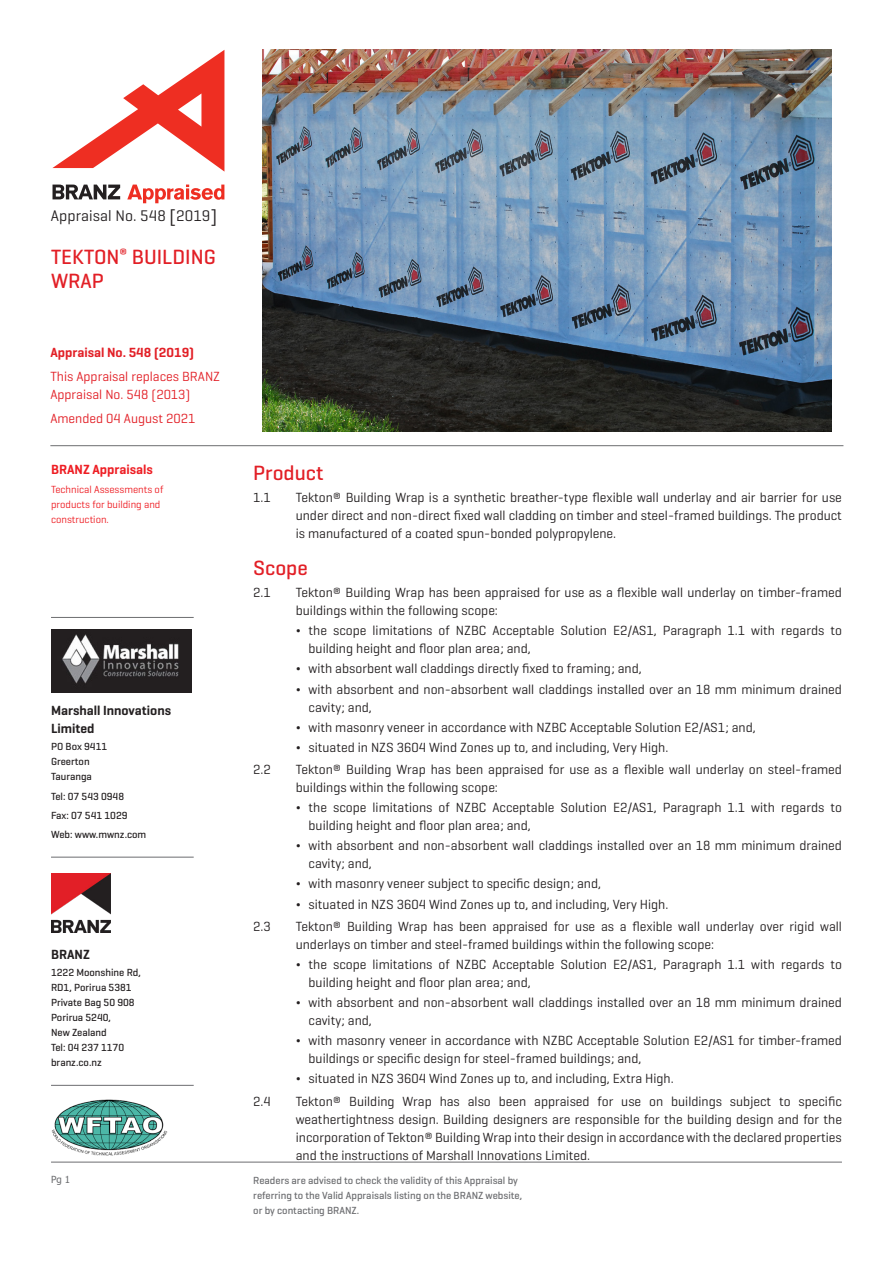
<style>
.page{position:relative;width:893px;height:1263px;background:#fff}
.page>*{position:absolute;margin:0;border:0;box-sizing:border-box;transform-origin:0 0}
.H3_Geo_P{font:500 21px/24px "Geogrotesque";color:#e21f26}
.t1{font:15.6px "Geogrotesque";letter-spacing:.005em;color:#231f20}
.t2{font:13.5px/18px "Geogrotesque";color:#231f20}
.H4_Geo_P{font:13.5px/18px "Geogrotesque";color:#e21f26}
.H5_Geo_P{font:600 13.5px/18px "Geogrotesque";color:#231f20}
.H4_Geo_P-2{font:600 13.5px "Geogrotesque";color:#e21f26}
.Body{font:600 13.5px "Geogrotesque";color:#ee1d23}
.Small_Body_Geo_P{font:500 10.5px/15px "Geogrotesque";color:#231f20}
.Small_Body_Geo_P-2{font:500 10.5px/15px "Geogrotesque";color:#6c6d70}
.Body-2{font:10.5px/15px "Geogrotesque";color:#ee1d23}
.t3{font:9.75px "Tahoma";color:#6c6d70}
.s1{font-size:18.3px}
.s2{font-weight:500}
</style>
<div class="page">
<hr style="left:51px;top:617px;width:143px;height:1px;background:#6c6d70">
<img style="left:51px;top:629px;width:140px;height:64px">
<hr style="left:51px;top:857px;width:143px;height:1px;background:#6c6d70">
<img style="left:51px;top:873px;width:60px;height:60px">
<hr style="left:51px;top:1085px;width:143px;height:1px;background:#6c6d70">
<hr style="left:50px;top:445px;width:793px;height:1px;background:#6c6d70">
<hr style="left:51px;top:1162px;width:791px;height:1px;background:#6c6d70">
<img style="left:51px;top:1099px;width:117px;height:57px">
<svg style="left:52px;top:50px;width:172px;height:122px"></svg>
<svg style="left:127px;top:185px;width:97px;height:18px"></svg>
<svg style="left:53px;top:185px;width:67px;height:14px"></svg>
<img style="left:262px;top:50px;width:570px;height:381px">
<p class="t1" style="left:51px;top:206px;width:168px">Appraisal No. 548 <span class="s1">[</span>2019<span class="s1">]</span></p>
<p class="H3_Geo_P" style="left:51px;top:245px;width:166px">TEKTON<sup>®</sup> BUILDING<br>WRAP</p>
<p class="H4_Geo_P-2" style="left:50px;top:344px;width:145px">Appraisal No. 548 (2019)</p>
<p class="H4_Geo_P" style="left:50px;top:367px;width:171px">This Appraisal replaces BRANZ<br>Appraisal No. 548 (2013)</p>
<p class="H4_Geo_P" style="left:50px;top:409px;width:147px">Amended 04 August 2021</p>
<p class="Body" style="left:51px;top:461px;width:103px">BRANZ Appraisals</p>
<p class="Body-2" style="left:51px;top:482px;width:114px">Technical Assessments of products for building and construction.</p>
<p class="H5_Geo_P" style="left:51px;top:701px;width:122px">Marshall Innovations<br>Limited</p>
<p class="Small_Body_Geo_P" style="left:51px;top:739px;width:58px">PO Box 9411</p>
<p class="Small_Body_Geo_P" style="left:51px;top:754px;width:40px">Greerton</p>
<p class="Small_Body_Geo_P" style="left:51px;top:769px;width:42px">Tauranga</p>
<p class="Small_Body_Geo_P" style="left:51px;top:788px;width:75px">Tel: 07 543 0948</p>
<p class="Small_Body_Geo_P" style="left:51px;top:807px;width:78px">Fax: 07 541 1029</p>
<p class="Small_Body_Geo_P" style="left:51px;top:827px;width:97px">Web: www.mwnz.com</p>
<p class="H5_Geo_P" style="left:51px;top:945px;width:40px">BRANZ</p>
<p class="Small_Body_Geo_P" style="left:51px;top:965px;width:91px">1222 Moonshine Rd,</p>
<p class="Small_Body_Geo_P" style="left:51px;top:980px;width:82px">RD1, Porirua 5381</p>
<p class="Small_Body_Geo_P" style="left:51px;top:995px;width:85px">Private Bag 50 908</p>
<p class="Small_Body_Geo_P" style="left:51px;top:1010px;width:62px">Porirua 5240,<br>New Zealand</p>
<p class="Small_Body_Geo_P" style="left:51px;top:1040px;width:75px">Tel: 04 237 1170</p>
<p class="Small_Body_Geo_P" style="left:51px;top:1055px;width:52px">branz.co.nz</p>
<p class="H3_Geo_P" style="left:253px;top:460px;width:72px">Product</p>
<p class="t2" style="left:253px;top:488px;width:19px">1.1</p>
<p class="t2" style="left:296px;top:488px;width:548px;text-align:justify">Tekton® Building Wrap is a synthetic breather-type flexible wall underlay and air barrier for use under direct and non-direct fixed wall cladding on timber and steel-framed buildings. The product is manufactured of a coated spun-bonded polypropylene.</p>
<p class="H3_Geo_P" style="left:253px;top:555px;width:56px">Scope</p>
<p class="t2" style="left:253px;top:583px;width:19px">2.1</p>
<p class="t2" style="left:296px;top:583px;width:548px">Tekton® Building Wrap has been appraised for use as a flexible wall underlay on timber-framed buildings within the following scope:</p>
<p class="t2" style="left:309px;top:621px;width:535px;text-indent:-13px"><span class="s2">¬</span> the scope limitations of NZBC Acceptable Solution E2/AS1, Paragraph 1.1 with regards to building height and floor plan area; and,</p>
<p class="t2" style="left:296px;top:659px;width:347px"><span class="s2">¬</span> with absorbent wall claddings directly fixed to framing; and,</p>
<p class="t2" style="left:309px;top:679px;width:535px;text-indent:-13px"><span class="s2">¬</span> with absorbent and non-absorbent wall claddings installed over an 18 mm minimum drained cavity; and,</p>
<p class="t2" style="left:296px;top:718px;width:461px"><span class="s2">¬</span> with masonry veneer in accordance with NZBC Acceptable Solution E2/AS1; and,</p>
<p class="t2" style="left:296px;top:738px;width:374px"><span class="s2">¬</span> situated in NZS 3604 Wind Zones up to, and including, Very High.</p>
<p class="t2" style="left:253px;top:760px;width:19px">2.2</p>
<p class="t2" style="left:296px;top:760px;width:548px">Tekton® Building Wrap has been appraised for use as a flexible wall underlay on steel-framed buildings within the following scope:</p>
<p class="t2" style="left:309px;top:798px;width:535px;text-indent:-13px"><span class="s2">¬</span> the scope limitations of NZBC Acceptable Solution E2/AS1, Paragraph 1.1 with regards to building height and floor plan area; and,</p>
<p class="t2" style="left:309px;top:836px;width:535px;text-indent:-13px"><span class="s2">¬</span> with absorbent and non-absorbent wall claddings installed over an 18 mm minimum drained cavity; and,</p>
<p class="t2" style="left:296px;top:874px;width:307px"><span class="s2">¬</span> with masonry veneer subject to specific design; and,</p>
<p class="t2" style="left:296px;top:894px;width:374px"><span class="s2">¬</span> situated in NZS 3604 Wind Zones up to, and including, Very High.</p>
<p class="t2" style="left:253px;top:917px;width:19px">2.3</p>
<p class="t2" style="left:296px;top:917px;width:548px">Tekton® Building Wrap has been appraised for use as a flexible wall underlay over rigid wall underlays on timber and steel-framed buildings within the following scope:</p>
<p class="t2" style="left:309px;top:955px;width:535px;text-indent:-13px"><span class="s2">¬</span> the scope limitations of NZBC Acceptable Solution E2/AS1, Paragraph 1.1 with regards to building height and floor plan area; and,</p>
<p class="t2" style="left:309px;top:993px;width:535px;text-indent:-13px"><span class="s2">¬</span> with absorbent and non-absorbent wall claddings installed over an 18 mm minimum drained cavity; and,</p>
<p class="t2" style="left:309px;top:1031px;width:535px;text-indent:-13px"><span class="s2">¬</span> with masonry veneer in accordance with NZBC Acceptable Solution E2/AS1 for timber-framed buildings or specific design for steel-framed buildings; and,</p>
<p class="t2" style="left:296px;top:1069px;width:379px"><span class="s2">¬</span> situated in NZS 3604 Wind Zones up to, and including, Extra High.</p>
<p class="t2" style="left:253px;top:1091px;width:19px">2.4</p>
<p class="t2" style="left:296px;top:1091px;width:548px;text-align:justify">Tekton® Building Wrap has also been appraised for use on buildings subject to specific weathertightness design. Building designers are responsible for the building design and for the incorporation of Tekton® Building Wrap into their design in accordance with the declared properties and the instructions of Marshall Innovations Limited.</p>
<p class="t3" style="left:51px;top:1173px;width:21px">Pg 1</p>
<p class="Small_Body_Geo_P-2" style="left:253px;top:1172px;width:270px">Readers are advised to check the validity of this Appraisal by referring to the Valid Appraisals listing on the BRANZ website, or by contacting BRANZ.</p>
</div>
